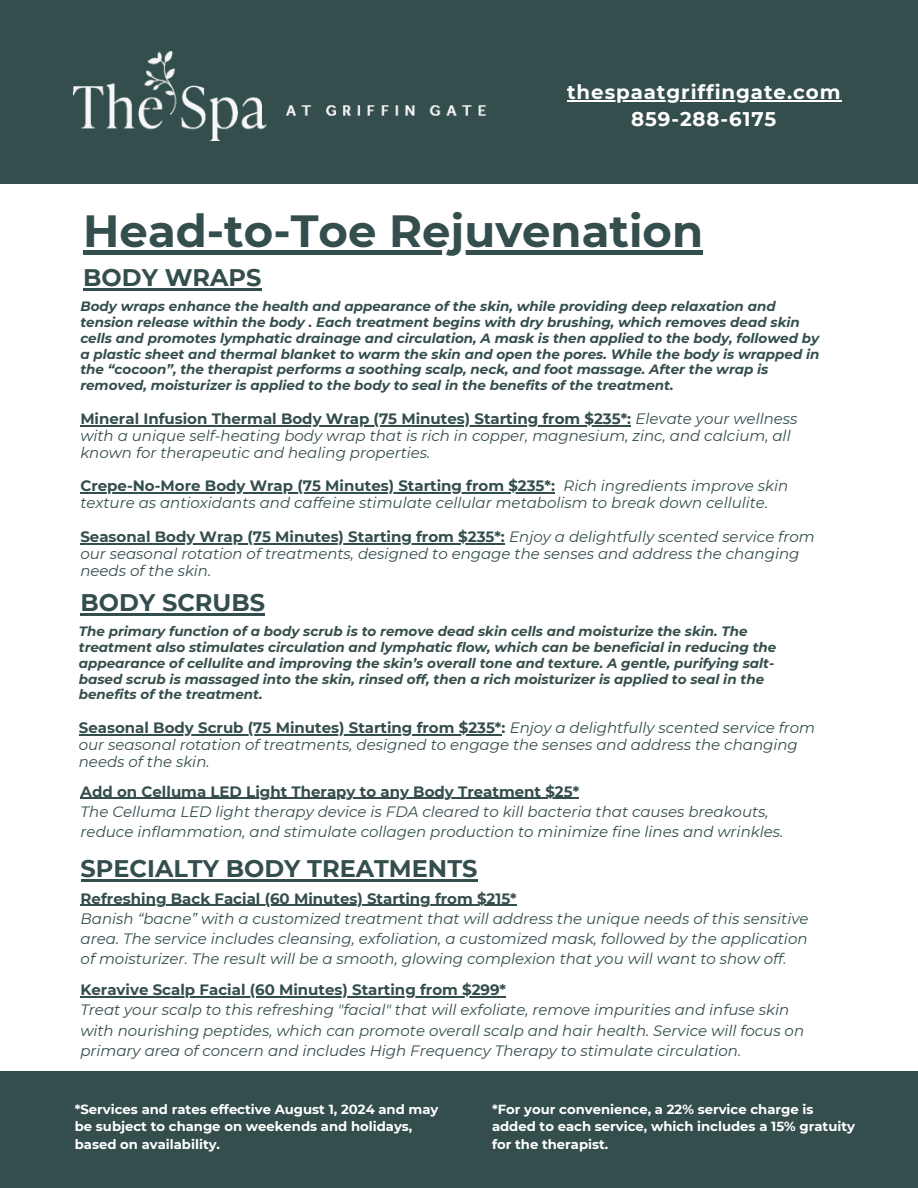
<style>
.page{position:relative;width:918px;height:1188px;background:#fff}
.page>*{position:absolute;margin:0;border:0;box-sizing:border-box;transform-origin:0 0}
.t1{font:700 45px "Montserrat";color:#344e4d}
.t2{font:700 24px "Montserrat";color:#344e4d}
.t3{font:700 19.8px/27px "Montserrat";letter-spacing:.045em;color:#fff;text-align:center}
.t4{font:italic 15px/20.2px "Montserrat";color:#344e4d}
.t5{font:italic 700 13.5px/15.8px "Montserrat";color:#344e4d}
.t6{font:700 13.2px/17.5px "Montserrat";color:#fff}
.s1{font-weight:700;font-style:normal}
</style>
<div class="page">
<div style="left:0;top:0;width:918px;height:184px;background:#344e4d"></div>
<img style="left:73px;top:52px;width:413px;height:88px">
<div style="left:0;top:1071px;width:918px;height:117px;background:#344e4d"></div>
<hr style="left:567px;top:100px;width:274px;height:1px;background:#fff">
<div style="left:83px;top:250px;width:620px;height:5px;background:#344e4d"></div>
<hr style="left:81px;top:798px;width:498px;height:1px;background:#344e4d">
<hr style="left:83px;top:289px;width:179px;height:2px;background:#344e4d">
<hr style="left:80px;top:425px;width:551px;height:1px;background:#344e4d">
<hr style="left:80px;top:492px;width:475px;height:2px;background:#344e4d">
<hr style="left:80px;top:543px;width:425px;height:1px;background:#344e4d">
<hr style="left:81px;top:614px;width:184px;height:2px;background:#344e4d">
<hr style="left:79px;top:734px;width:423px;height:1px;background:#344e4d">
<hr style="left:81px;top:879px;width:397px;height:2px;background:#344e4d">
<hr style="left:81px;top:905px;width:436px;height:1px;background:#344e4d">
<hr style="left:80px;top:996px;width:426px;height:1px;background:#344e4d">
<h1 class="t3" style="left:567px;top:78px;width:275px">thespaatgriffingate.com<br>859-288-6175</h1>
<h2 class="t1" style="left:83px;top:203px;width:621px">Head-to-Toe Rejuvenation</h2>
<h5 class="t2" style="left:83px;top:263px;width:180px">BODY WRAPS</h5>
<h5 class="t5" style="left:80px;top:299px;width:741px">Body wraps enhance the health and appearance of the skin, while providing deep relaxation and tension release within the body . Each treatment begins with dry brushing, which removes dead skin cells and promotes lymphatic drainage and circulation, A mask is then applied to the body, followed by a plastic sheet and thermal blanket to warm the skin and open the pores. While the body is wrapped in the “cocoon”, the therapist performs a soothing scalp, neck, and foot massage. After the wrap is removed, moisturizer is applied to the body to seal in the benefits of the treatment.</h5>
<h5 class="t4" style="left:80px;top:410px;width:719px;line-height:16.8px"><span class="s1">Mineral Infusion Thermal Body Wrap (75 Minutes) Starting from $235*:</span> Elevate your wellness with a unique self-heating body wrap that is rich in copper, magnesium, zinc, and calcium, all known for therapeutic and healing properties.</h5>
<h2 class="t4" style="left:80px;top:478px;width:709px;line-height:16.8px"><span class="s1">Crepe-No-More Body Wrap (75 Minutes) Starting from $235*:</span> Rich ingredients improve skin texture as antioxidants and caffeine stimulate cellular metabolism to break down cellulite.</h2>
<h4 class="t4" style="left:80px;top:528px;width:736px;line-height:16.8px"><span class="s1">Seasonal Body Wrap (75 Minutes) Starting from $235*:</span> Enjoy a delightfully scented service from our seasonal rotation of treatments, designed to engage the senses and address the changing needs of the skin.</h4>
<p class="t2" style="left:81px;top:588px;width:186px">BODY SCRUBS</p>
<h5 class="t5" style="left:79px;top:624px;width:699px">The primary function of a body scrub is to remove dead skin cells and moisturize the skin. The treatment also stimulates circulation and lymphatic flow, which can be beneficial in reducing the appearance of cellulite and improving the skin’s overall tone and texture. A gentle, purifying salt&shy;based scrub is massaged into the skin, rinsed off, then a rich moisturizer is applied to seal in the benefits of the treatment.</h5>
<h2 class="t4" style="left:79px;top:719px;width:738px;line-height:16.8px"><span class="s1">Seasonal Body Scrub (75 Minutes) Starting from $235*:</span> Enjoy a delightfully scented service from our seasonal rotation of treatments, designed to engage the senses and address the changing needs of the skin.</h2>
<h4 class="t4" style="left:81px;top:781px;width:704px"><span class="s1">Add on Celluma LED Light Therapy to any Body Treatment $25*<br></span>The Celluma LED light therapy device is FDA cleared to kill bacteria that causes breakouts, reduce inflammation, and stimulate collagen production to minimize fine lines and wrinkles.</h4>
<h5 class="t2" style="left:81px;top:854px;width:398px">SPECIALTY BODY TREATMENTS</h5>
<p class="t4" style="left:81px;top:888px;width:729px"><span class="s1">Refreshing Back Facial (60 Minutes) Starting from $215*<br></span>Banish “bacne” with a customized treatment that will address the unique needs of this sensitive area. The service includes cleansing, exfoliation, a customized mask, followed by the application of moisturizer. The result will be a smooth, glowing complexion that you will want to show off.</p>
<p class="t4" style="left:80px;top:980px;width:725px"><span class="s1">Keravive Scalp Facial (60 Minutes) Starting from $299*<br></span>Treat your scalp to this refreshing "facial" that will exfoliate, remove impurities and infuse skin with nourishing peptides, which can promote overall scalp and hair health. Service will focus on primary area of concern and includes High Frequency Therapy to stimulate circulation.</p>
<h3 class="t6" style="left:75px;top:1100px;width:365px">*Services and rates effective August 1, 2024 and may be subject to change on weekends and holidays, based on availability.</h3>
<h5 class="t6" style="left:492px;top:1100px;width:365px">*For your convenience, a 22% service charge is added to each service, which includes a 15% gratuity for the therapist.</h5>
</div>
